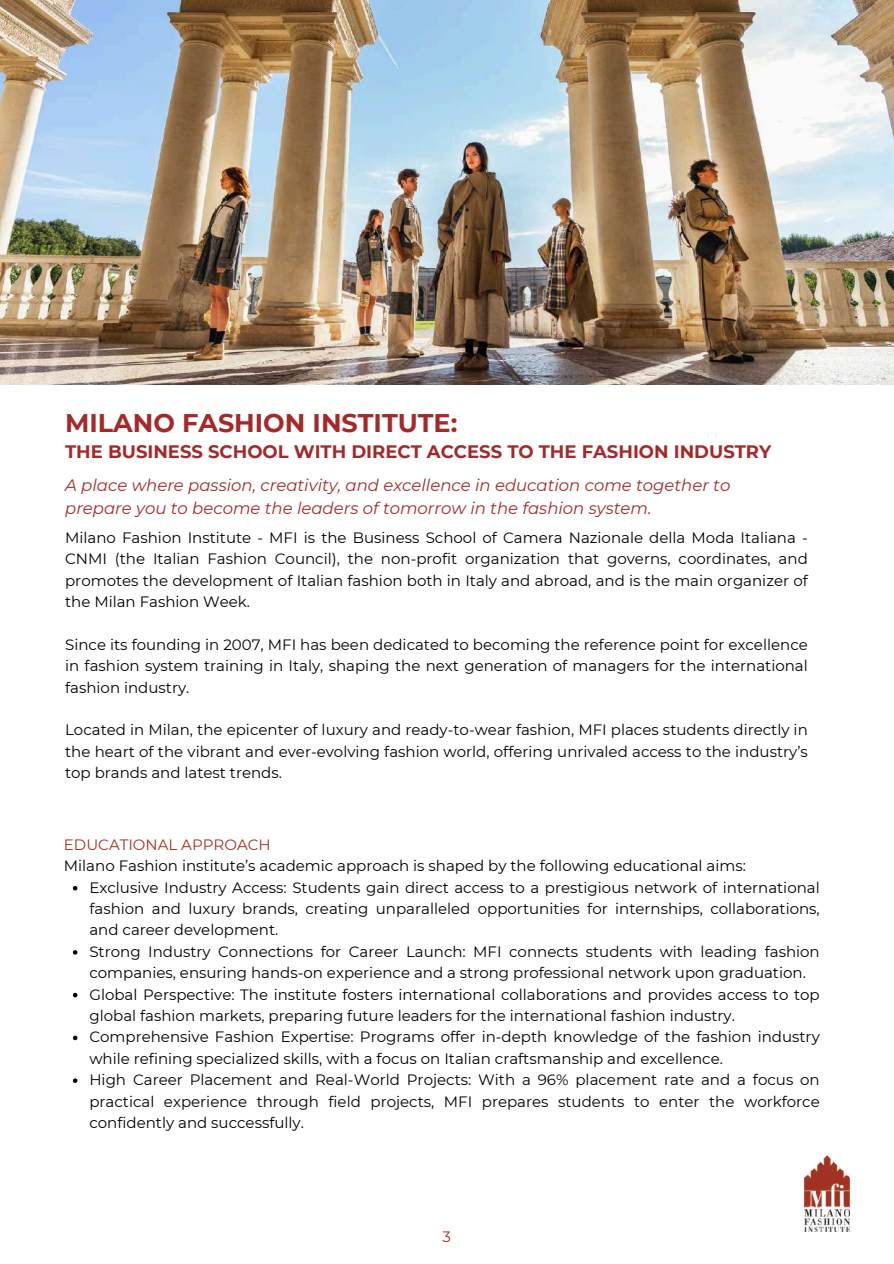
<style>
.page{position:relative;width:894px;height:1264px;background:#fff}
.page>*{position:absolute;margin:0;border:0;box-sizing:border-box;transform-origin:0 0}
.t1{font:700 25.5px "Montserrat";color:#a42929}
.t2{font:700 18px "Montserrat";color:#a42929}
.t3{font:italic 16.5px/22.5px "Montserrat";color:#a42929}
.t4{font:15px/21.3px "Montserrat";color:#000;text-align:justify}
.t5{font:15px "Montserrat";color:#a13221}
.t6{font:15px "Montserrat";color:#a42929}
</style>
<div class="page">
<img style="left:804px;top:1155px;width:45px;height:75px">
<img style="left:0;top:0;width:892px;height:384px">
<svg style="left:73px;top:886px;width:4px;height:4px"></svg>
<svg style="left:73px;top:950px;width:4px;height:4px"></svg>
<svg style="left:73px;top:992px;width:4px;height:5px"></svg>
<svg style="left:73px;top:1035px;width:4px;height:5px"></svg>
<svg style="left:73px;top:1078px;width:4px;height:4px"></svg>
<h1 class="t1" style="left:65px;top:407px;width:393px">MILANO FASHION INSTITUTE:</h1>
<p class="t2" style="left:65px;top:440px;width:707px">THE BUSINESS SCHOOL WITH DIRECT ACCESS TO THE FASHION INDUSTRY</p>
<p class="t3" style="left:65px;top:474px;width:666px">A place where passion, creativity, and excellence in education come together to prepare you to become the leaders of tomorrow in the fashion system.</p>
<p class="t4" style="left:65px;top:527px;width:744px">Milano Fashion Institute - MFI is the Business School of Camera Nazionale della Moda Italiana - CNMI (the Italian Fashion Council), the non-profit organization that governs, coordinates, and promotes the development of Italian fashion both in Italy and abroad, and is the main organizer of the Milan Fashion Week.</p>
<p class="t4" style="left:65px;top:633px;width:744px">Since its founding in 2007, MFI has been dedicated to becoming the reference point for excellence in fashion system training in Italy, shaping the next generation of managers for the international fashion industry.</p>
<p class="t4" style="left:65px;top:719px;width:744px">Located in Milan, the epicenter of luxury and ready-to-wear fashion, MFI places students directly in the heart of the vibrant and ever-evolving fashion world, offering unrivaled access to the industry’s top brands and latest trends.</p>
<p class="t5" style="left:64px;top:835px;width:208px">EDUCATIONAL APPROACH</p>
<p class="t4" style="left:89px;top:855px;width:731px;text-align:left;text-indent:-25px">Milano Fashion institute’s academic approach is shaped by the following educational aims:<br>Exclusive Industry Access: Students gain direct access to a prestigious network of international fashion and luxury brands, creating unparalleled opportunities for internships, collaborations, and career development.<br>Strong Industry Connections for Career Launch: MFI connects students with leading fashion companies, ensuring hands-on experience and a strong professional network upon graduation.<br>Global Perspective: The institute fosters international collaborations and provides access to top global fashion markets, preparing future leaders for the international fashion industry.<br>Comprehensive Fashion Expertise: Programs offer in-depth knowledge of the fashion industry while refining specialized skills, with a focus on Italian craftsmanship and excellence.<br>High Career Placement and Real-World Projects: With a 96% placement rate and a focus on practical experience through field projects, MFI prepares students to enter the workforce confidently and successfully.</p>
<p class="t6" style="left:442px;top:1227px;width:10px">3</p>
</div>
